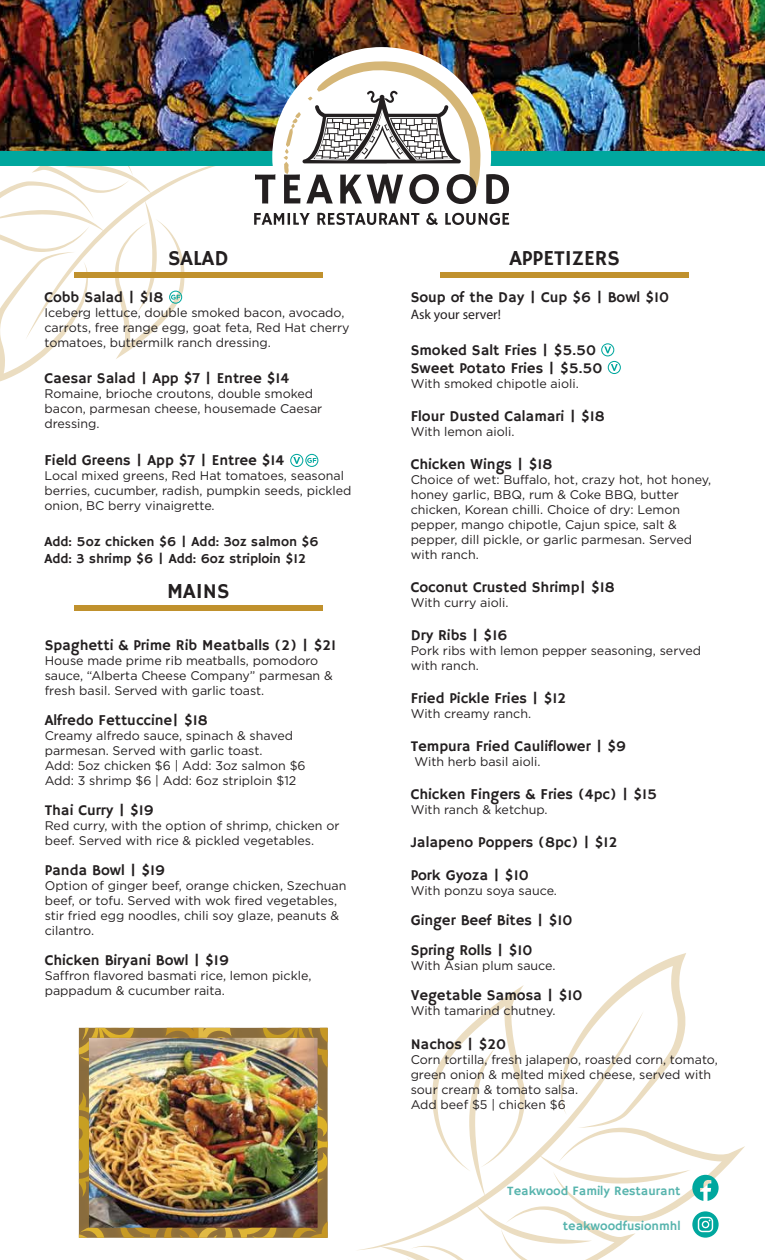
<style>
.page{position:relative;width:765px;height:1260px;background:#fff}
.page>*{position:absolute;margin:0;border:0;box-sizing:border-box;transform-origin:0 0}
.t1{font:21.38px "Hammersmith One";color:#231f20}
.t2{font:15px/18px "Hammersmith One";color:#231f20}
.t3{font:13.75px/16.5px "Hammersmith One";color:#231f20}
.t4{font:13.75px "Myriad Pro";color:#231f20}
.t5{font:12.88px "Hammersmith One";color:#57b4ad}
.t6{font:12.5px/15px "Gotham";color:#231f20}
</style>
<div class="page">
<div style="left:0;top:123px;width:765px;height:43px;background:#00a79e"></div>
<img style="left:0;top:0;width:765px;height:150px">
<div style="left:272px;top:47px;width:219px;height:219px;background:#fff;border-radius:50%"></div>
<svg style="left:254px;top:213px;width:56px;height:12px"></svg>
<svg style="left:317px;top:213px;width:102px;height:12px"></svg>
<svg style="left:426px;top:213px;width:12px;height:12px"></svg>
<svg style="left:445px;top:213px;width:64px;height:12px"></svg>
<svg style="left:255px;top:174px;width:20px;height:30px"></svg>
<svg style="left:283px;top:61px;width:226px;height:143px"></svg>
<svg style="left:290px;top:454px;width:28px;height:13px"></svg>
<img style="left:0;top:87px;width:204px;height:295px">
<svg style="left:601px;top:343px;width:20px;height:31px"></svg>
<div style="left:74px;top:272px;width:248px;height:6px;background:#c0912d"></div>
<div style="left:441px;top:272px;width:248px;height:6px;background:#c0912d"></div>
<div style="left:74px;top:605px;width:248px;height:6px;background:#c0912d"></div>
<svg style="left:406px;top:953px;width:339px;height:307px"></svg>
<img style="left:90px;top:1039px;width:227px;height:188px">
<h1 class="t1" style="left:168px;top:246px;width:62px">SALAD</h1>
<h1 class="t1" style="left:510px;top:246px;width:112px">APPETIZERS</h1>
<p class="t2" style="left:45px;top:289px;width:121px">Cobb Salad | $18</p>
<p class="t6" style="left:45px;top:305px;width:307px">Iceberg lettuce, double smoked bacon, avocado, carrots, free range egg, goat feta, Red Hat cherry tomatoes, buttermilk ranch dressing.</p>
<p class="t2" style="left:45px;top:369px;width:246px">Caesar Salad | App $7 | Entree $14</p>
<p class="t6" style="left:45px;top:385px;width:279px">Romaine, brioche croutons, double smoked bacon, parmesan cheese, housemade Caesar dressing.</p>
<p class="t2" style="left:45px;top:452px;width:241px">Field Greens | App $7 | Entree $14</p>
<p class="t6" style="left:45px;top:468px;width:309px">Local mixed greens, Red Hat tomatoes, seasonal berries, cucumber, radish, pumpkin seeds, pickled onion, BC berry vinaigrette.</p>
<p class="t3" style="left:45px;top:534px;width:276px">Add: 5oz chicken $6 | Add: 3oz salmon $6<br>Add: 3 shrimp $6 | Add: 6oz striploin $12</p>
<h1 class="t1" style="left:167px;top:578px;width:64px">MAINS</h1>
<p class="t2" style="left:45px;top:637px;width:293px">Spaghetti &amp; Prime Rib Meatballs (2) | $21</p>
<p class="t6" style="left:45px;top:653px;width:290px">House made prime rib meatballs, pomodoro sauce, “Alberta Cheese Company” parmesan &amp; fresh basil. Served with garlic toast.</p>
<p class="t2" style="left:45px;top:712px;width:165px">Alfredo Fettuccine| $18</p>
<p class="t6" style="left:45px;top:728px;width:262px">Creamy alfredo sauce, spinach &amp; shaved parmesan. Served with garlic toast.<br>Add: 5oz chicken $6 | Add: 3oz salmon $6<br>Add: 3 shrimp $6 | Add: 6oz striploin $12</p>
<p class="t2" style="left:45px;top:802px;width:111px">Thai Curry | $19</p>
<p class="t6" style="left:45px;top:818px;width:296px">Red curry, with the option of shrimp, chicken or beef. Served with rice &amp; pickled vegetables.</p>
<p class="t2" style="left:45px;top:862px;width:122px">Panda Bowl | $19</p>
<p class="t6" style="left:45px;top:878px;width:303px">Option of ginger beef, orange chicken, Szechuan beef, or tofu. Served with wok fired vegetables, stir fried egg noodles, chili soy glaze, peanuts &amp; cilantro.</p>
<p class="t2" style="left:45px;top:952px;width:186px">Chicken Biryani Bowl | $19</p>
<p class="t6" style="left:45px;top:968px;width:268px">Saffron flavored basmati rice, lemon pickle, pappadum &amp; cucumber raita.</p>
<p class="t2" style="left:411px;top:288px;width:260px">Soup of the Day | Cup $6 | Bowl $10</p>
<p class="t4" style="left:411px;top:306px;width:92px">Ask your server!</p>
<p class="t2" style="left:411px;top:341px;width:193px">Smoked Salt Fries | $5.50<br>Sweet Potato Fries | $5.50</p>
<p class="t6" style="left:411px;top:375px;width:170px">With smoked chipotle aioli.</p>
<p class="t2" style="left:411px;top:407px;width:196px">Flour Dusted Calamari | $18</p>
<p class="t6" style="left:411px;top:423px;width:105px">With lemon aioli.</p>
<p class="t2" style="left:411px;top:455px;width:143px">Chicken Wings | $18</p>
<p class="t6" style="left:411px;top:471px;width:302px">Choice of wet: Buffalo, hot, crazy hot, hot honey, honey garlic, BBQ, rum &amp; Coke BBQ, butter chicken, Korean chilli. Choice of dry: Lemon pepper, mango chipotle, Cajun spice, salt &amp; pepper, dill pickle, or garlic parmesan. Served with ranch.</p>
<p class="t2" style="left:411px;top:578px;width:206px">Coconut Crusted Shrimp| $18</p>
<p class="t6" style="left:411px;top:594px;width:99px">With curry aioli.</p>
<p class="t2" style="left:411px;top:626px;width:98px">Dry Ribs | $16</p>
<p class="t6" style="left:411px;top:642px;width:292px">Pork ribs with lemon pepper seasoning, served with ranch.</p>
<p class="t2" style="left:411px;top:689px;width:157px">Fried Pickle Fries | $12</p>
<p class="t6" style="left:411px;top:705px;width:122px">With creamy ranch.</p>
<p class="t2" style="left:411px;top:737px;width:217px">Tempura Fried Cauliflower | $9</p>
<p class="t6" style="left:414px;top:753px;width:127px">With herb basil aioli.</p>
<p class="t2" style="left:411px;top:785px;width:248px">Chicken Fingers &amp; Fries (4pc) | $15</p>
<p class="t6" style="left:411px;top:801px;width:139px">With ranch &amp; ketchup.</p>
<p class="t2" style="left:411px;top:826px;width:208px;line-height:33px">Jalapeno Poppers (8pc) | $12<br>Pork Gyoza | $10</p>
<p class="t6" style="left:411px;top:882px;width:148px">With ponzu soya sauce.</p>
<p class="t2" style="left:411px;top:905px;width:163px;line-height:30px">Ginger Beef Bites | $10<br>Spring Rolls | $10</p>
<p class="t6" style="left:411px;top:957px;width:146px">With Asian plum sauce.</p>
<p class="t2" style="left:411px;top:986px;width:173px">Vegetable Samosa | $10</p>
<p class="t6" style="left:411px;top:1002px;width:146px">With tamarind chutney.</p>
<p class="t2" style="left:411px;top:1036px;width:97px">Nachos | $20</p>
<p class="t6" style="left:411px;top:1052px;width:309px">Corn tortilla, fresh jalapeno, roasted corn, tomato, green onion &amp; melted mixed cheese, served with sour cream &amp; tomato salsa.<br>Add beef $5 | chicken $6</p>
<p class="t5" style="left:507px;top:1183px;width:175px">Teakwood Family Restaurant</p>
<p class="t5" style="left:563px;top:1218px;width:119px">teakwoodfusionmhl</p>
</div>
